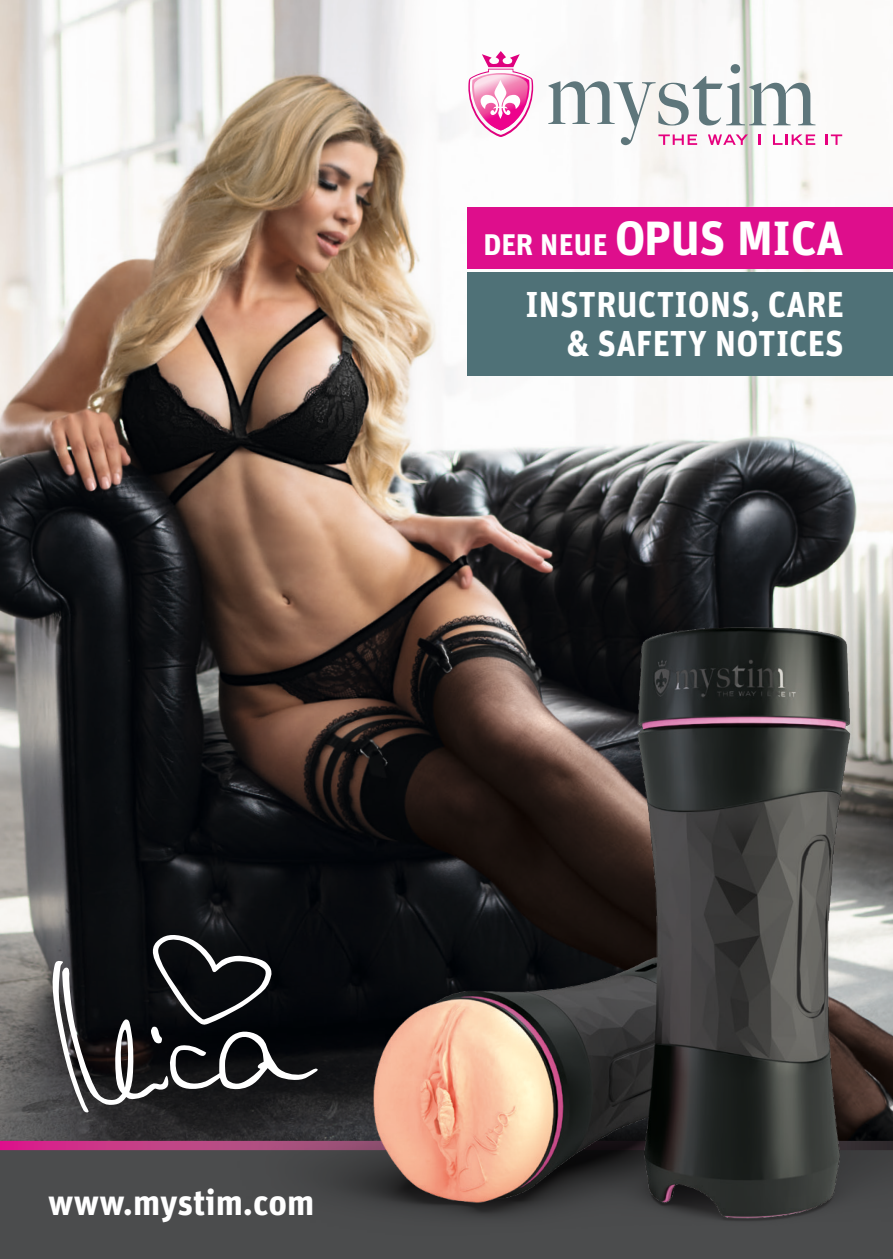
<style>
.page{position:relative;width:893px;height:1259px;background:#fff}
.page>*{position:absolute;margin:0;border:0;box-sizing:border-box;transform-origin:0 0}
.t1{font:700 48px "Unit Pro";letter-spacing:-.01em;color:#fff}
.t2{font:700 36px/39px "Unit Pro";letter-spacing:.01em;color:#fff;text-align:right;scale:.95 1}
.t3{font:700 36px "Unit Pro";letter-spacing:.01em;color:#fff}
.s1{font-size:29.7px}
</style>
<div class="page">
<img style="left:0;top:0;width:893px;height:1140px">
<svg style="left:0;top:1140px;width:161px;height:119px;background:#554951"></svg>
<img style="left:161px;top:475px;width:732px;height:784px">
<svg style="left:51px;top:931px;width:268px;height:182px;background:#303133"></svg>
<div style="left:467px;top:207px;width:426px;height:62px;background:#de0e8c"></div>
<div style="left:467px;top:273px;width:426px;height:103px;background:#4f7177"></div>
<svg style="left:548px;top:64px;width:267px;height:81px"></svg>
<svg style="left:826px;top:134px;width:16px;height:11px"></svg>
<svg style="left:468px;top:51px;width:65px;height:86px"></svg>
<h1 class="t1" style="left:483px;top:203px;width:362px"><span class="s1">DER NEUE</span> OPUS MICA</h1>
<p class="t2" style="left:525px;top:283px;width:337px">INSTRUCTIONS, CARE &amp; SAFETY NOTICES</p>
<p class="t3" style="left:48px;top:1176px;width:268px">www.mystim.com</p>
</div>
